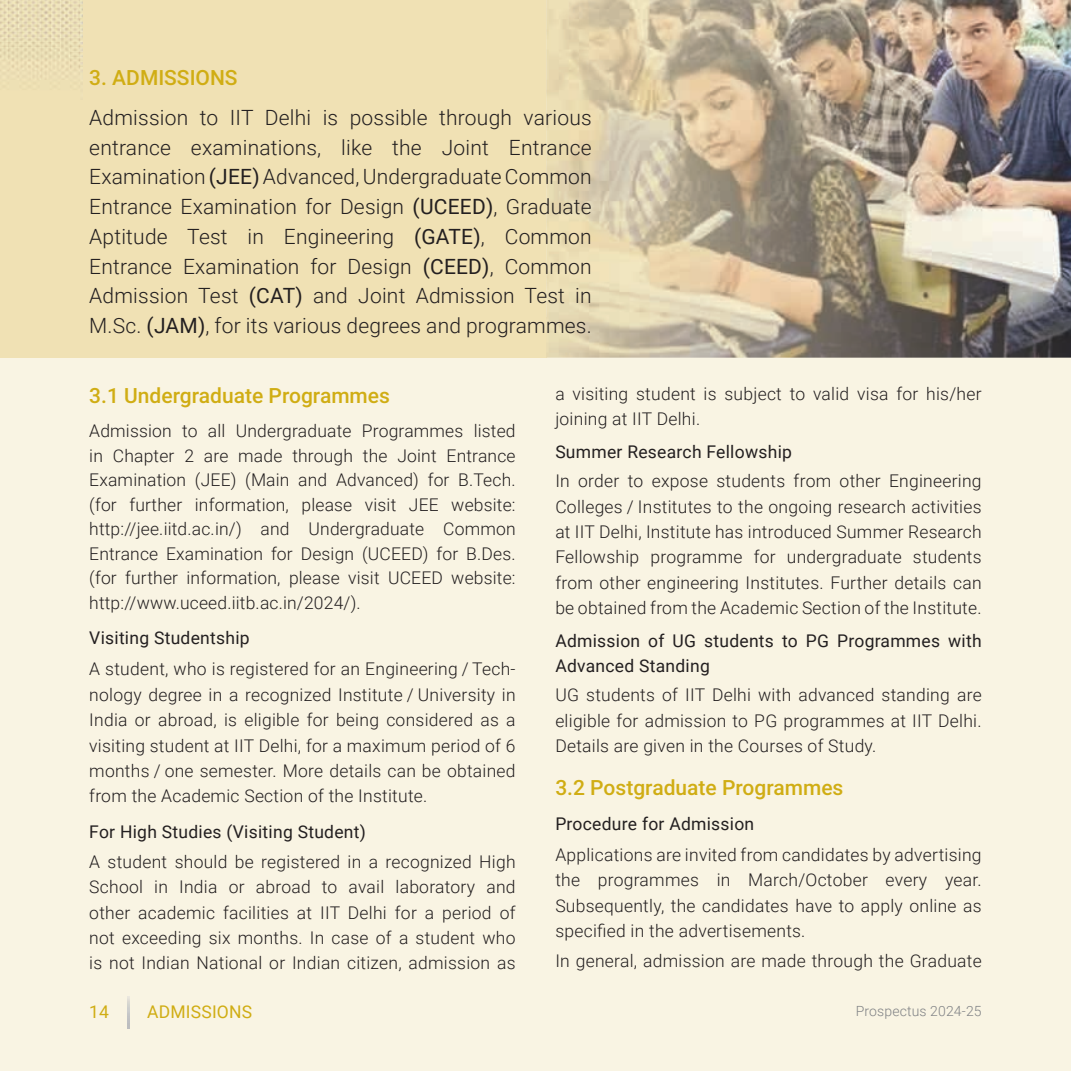
<style>
.page{position:relative;width:1071px;height:1071px;background:#fff}
.page>*{position:absolute;margin:0;border:0;box-sizing:border-box;transform-origin:0 0}
.t1{font:300 21px/29.8px "Roboto";letter-spacing:.01em;color:#231f20;text-align:justify}
.t2{font:500 21px "Roboto";color:#d0ad14}
.t3{font:300 17.5px/25.4px "Roboto";letter-spacing:.015em;color:#231f20;text-align:justify}
.t4{font:17.5px/25.4px "Roboto";letter-spacing:.015em;color:#231f20}
.t5{font:17.5px "Roboto";letter-spacing:.01em;color:#d0ad14}
.t6{font:300 14px "Roboto";letter-spacing:.01em;color:#808285}
.s1{font-weight:400}
</style>
<div class="page">
<div style="left:0;top:317px;width:1071px;height:754px;background:#f9f4e3"></div>
<div style="left:0;top:0;width:546px;height:317px;background:#f0e1b4"></div>
<div style="left:0;top:317px;width:546px;height:41px;background:#f0e1b4"></div>
<img style="left:546px;top:0;width:525px;height:358px">
<img style="left:0;top:0;width:83px;height:99px">
<p class="t2" style="left:89px;top:63px;width:150px">3. ADMISSIONS</p>
<p class="t1" style="left:89px;top:102px;width:504px">Admission to IIT Delhi is possible through various entrance examinations, like the Joint Entrance Examination <span class="s1">(JEE)</span> Advanced, Undergraduate Common Entrance Examination for Design <span class="s1">(UCEED)</span>, Graduate Aptitude Test in Engineering <span class="s1">(GATE)</span>, Common Entrance Examination for Design <span class="s1">(CEED)</span>, Common Admission Test <span class="s1">(CAT)</span> and Joint Admission Test in M.Sc. <span class="s1">(JAM)</span>, for its various degrees and programmes.</p>
<p class="t2" style="left:89px;top:381px;width:302px">3.1 Undergraduate Programmes</p>
<p class="t3" style="left:89px;top:418px;width:428px;line-height:24.5px">Admission to all Undergraduate Programmes listed in Chapter 2 are made through the Joint Entrance Examination (JEE) (Main and Advanced) for B.Tech. (for further information, please visit JEE website: http://jee.iitd.ac.in/) and Undergraduate Common Entrance Examination for Design (UCEED) for B.Des. (for further information, please visit UCEED website: http://www.uceed.iitb.ac.in/2024/).</p>
<p class="t4" style="left:89px;top:624px;width:162px">Visiting Studentship</p>
<p class="t3" style="left:89px;top:656px;width:428px">A student, who is registered for an Engineering / Tech&shy;nology degree in a recognized Institute / University in India or abroad, is eligible for being considered as a visiting student at IIT Delhi, for a maximum period of 6 months / one semester. More details can be obtained from the Academic Section of the Institute.</p>
<p class="t4" style="left:89px;top:818px;width:278px">For High Studies (Visiting Student)</p>
<p class="t3" style="left:89px;top:848px;width:428px">A student should be registered in a recognized High School in India or abroad to avail laboratory and other academic facilities at IIT Delhi for a period of not exceeding six months. In case of a student who is not Indian National or Indian citizen, admission as</p>
<p class="t3" style="left:555px;top:380px;width:428px">a visiting student is subject to valid visa for his/her joining at IIT Delhi.</p>
<p class="t4" style="left:555px;top:439px;width:238px">Summer Research Fellowship</p>
<p class="t3" style="left:555px;top:468px;width:428px">In order to expose students from other Engineering Colleges / Institutes to the ongoing research activities at IIT Delhi, Institute has introduced Summer Research Fellowship programme for undergraduate students from other engineering Institutes. Further details can be obtained from the Academic Section of the Institute.</p>
<p class="t4" style="left:555px;top:627px;width:428px">Admission of UG students to PG Programmes with<br>Advanced Standing</p>
<p class="t3" style="left:555px;top:682px;width:428px">UG students of IIT Delhi with advanced standing are eligible for admission to PG programmes at IIT Delhi.<br>Details are given in the Courses of Study.</p>
<p class="t2" style="left:555px;top:773px;width:290px">3.2 Postgraduate Programmes</p>
<p class="t4" style="left:555px;top:811px;width:200px">Procedure for Admission</p>
<p class="t3" style="left:555px;top:841px;width:428px">Applications are invited from candidates by advertising the programmes in March/October every year.<br>Subsequently, the candidates have to apply online as specified in the advertisements.</p>
<p class="t3" style="left:555px;top:948px;width:428px">In general, admission are made through the Graduate</p>
<p class="t5" style="left:89px;top:999px;width:21px">14</p>
<p class="t5" style="left:147px;top:999px;width:106px">ADMISSIONS</p>
<p class="t6" style="left:856px;top:1002px;width:127px">Prospectus 2024-25</p>
</div>
